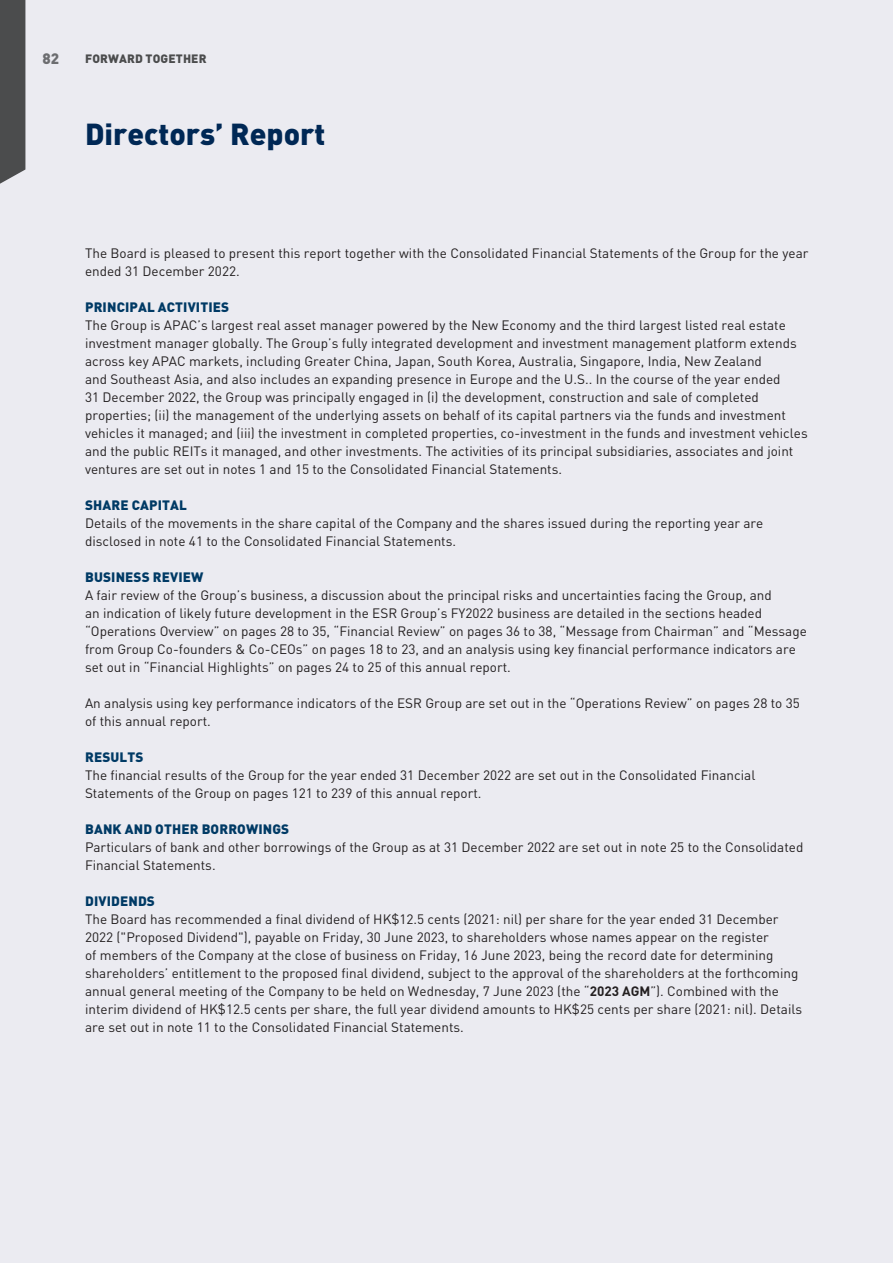
<style>
.page{position:relative;width:893px;height:1263px;background:#ebebf1}
.page>*{position:absolute;margin:0;border:0;box-sizing:border-box;transform-origin:0 0}
.t1{font:900 30px "DIN Pro";color:#002855}
.t2{font:900 15px "DIN Pro";color:#6c6d70}
._00_txt{font:13.5px/18px "DIN Pro";color:#231f20}
._01_H1{font:900 13.5px "DIN Pro";letter-spacing:.01em;color:#003a65}
.t3{font:900 12px "DIN Pro";letter-spacing:.01em;color:#4b4c4d}
.s1{font-weight:700}
</style>
<div class="page">
<div style="left:0;top:0;width:25px;height:184px;background:#4b4c4d"></div>
<p class="t2" style="left:43px;top:48px;width:18px">82</p>
<p class="t3" style="left:85px;top:50px;width:123px">FORWARD TOGETHER</p>
<h1 class="t1" style="left:85px;top:114px;width:242px">Directors’ Report</h1>
<p class="_00_txt" style="left:85px;top:244px;width:725px">The Board is pleased to present this report together with the Consolidated Financial Statements of the Group for the year ended 31 December 2022.</p>
<p class="_01_H1" style="left:85px;top:298px;width:146px">PRINCIPAL ACTIVITIES</p>
<p class="_00_txt" style="left:85px;top:316px;width:724px">The Group is APAC’s largest real asset manager powered by the New Economy and the third largest listed real estate investment manager globally. The Group’s fully integrated development and investment management platform extends across key APAC markets, including Greater China, Japan, South Korea, Australia, Singapore, India, New Zealand<br>and Southeast Asia, and also includes an expanding presence in Europe and the U.S.. In the course of the year ended<br>31 December 2022, the Group was principally engaged in (i) the development, construction and sale of completed properties; (ii) the management of the underlying assets on behalf of its capital partners via the funds and investment vehicles it managed; and (iii) the investment in completed properties, co-investment in the funds and investment vehicles and the public REITs it managed, and other investments. The activities of its principal subsidiaries, associates and joint ventures are set out in notes 1 and 15 to the Consolidated Financial Statements.</p>
<p class="_01_H1" style="left:85px;top:496px;width:103px">SHARE CAPITAL</p>
<p class="_00_txt" style="left:85px;top:514px;width:680px">Details of the movements in the share capital of the Company and the shares issued during the reporting year are disclosed in note 41 to the Consolidated Financial Statements.</p>
<p class="_01_H1" style="left:85px;top:568px;width:120px">BUSINESS REVIEW</p>
<p class="_00_txt" style="left:85px;top:586px;width:723px">A fair review of the Group’s business, a discussion about the principal risks and uncertainties facing the Group, and<br>an indication of likely future development in the ESR Group’s FY2022 business are detailed in the sections headed “Operations Overview” on pages 28 to 35, “Financial Review” on pages 36 to 38, “Message from Chairman” and “Message from Group Co-founders &amp; Co-CEOs” on pages 18 to 23, and an analysis using key financial performance indicators are set out in “Financial Highlights” on pages 24 to 25 of this annual report.</p>
<p class="_00_txt" style="left:85px;top:694px;width:716px">An analysis using key performance indicators of the ESR Group are set out in the “Operations Review” on pages 28 to 35 of this annual report.</p>
<p class="_01_H1" style="left:85px;top:748px;width:60px">RESULTS</p>
<p class="_00_txt" style="left:85px;top:766px;width:672px">The financial results of the Group for the year ended 31 December 2022 are set out in the Consolidated Financial</p>
<p class="_00_txt" style="left:85px;top:784px;width:398px">Statements of the Group on pages 121 to 239 of this annual report.</p>
<p class="_01_H1" style="left:85px;top:820px;width:206px">BANK AND OTHER BORROWINGS</p>
<p class="_00_txt" style="left:85px;top:838px;width:720px">Particulars of bank and other borrowings of the Group as at 31 December 2022 are set out in note 25 to the Consolidated<br>Financial Statements.</p>
<p class="_01_H1" style="left:85px;top:892px;width:71px">DIVIDENDS</p>
<p class="_00_txt" style="left:85px;top:910px;width:719px">The Board has recommended a final dividend of HK$12.5 cents (2021: nil) per share for the year ended 31 December 2022 ("Proposed Dividend"), payable on Friday, 30 June 2023, to shareholders whose names appear on the register<br>of members of the Company at the close of business on Friday, 16 June 2023, being the record date for determining shareholders’ entitlement to the proposed final dividend, subject to the approval of the shareholders at the forthcoming annual general meeting of the Company to be held on Wednesday, 7 June 2023 (the “<span class="s1">2023 AGM</span>”). Combined with the interim dividend of HK$12.5 cents per share, the full year dividend amounts to HK$25 cents per share (2021: nil). Details are set out in note 11 to the Consolidated Financial Statements.</p>
</div>
